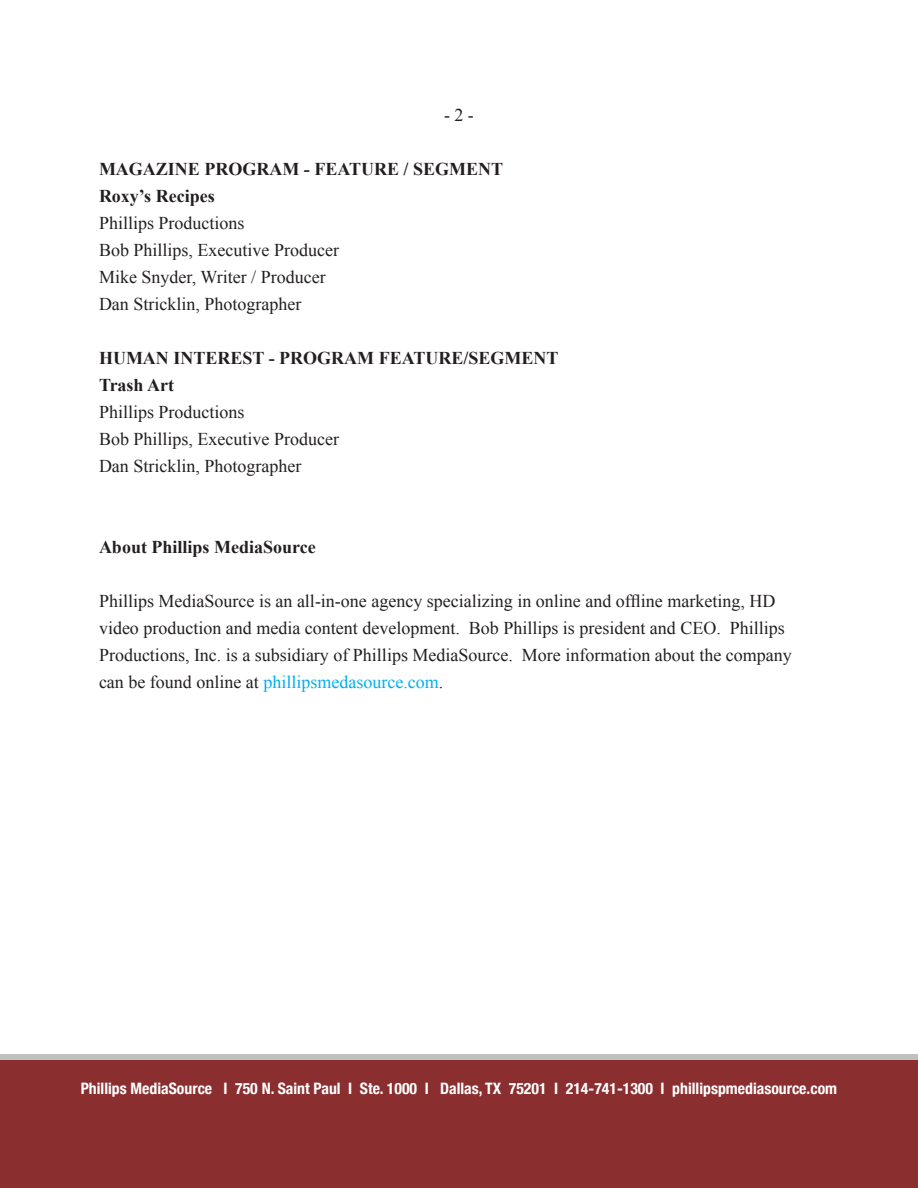
<style>
.page{position:relative;width:918px;height:1188px;background:#fff}
.page>*{position:absolute;margin:0;border:0;box-sizing:border-box;transform-origin:0 0}
.t1{font:18px/27px "Times New Roman";color:#231f20}
.t2{font:700 18px "Times New Roman";color:#231f20}
.t3{font:700 condensed 15.75px "Helvetica Neue";color:#fff}
.s1{color:#00aeef}
</style>
<div class="page">
<div style="left:0;top:1060px;width:918px;height:128px;background:#8a2e2f"></div>
<div style="left:0;top:1055px;width:918px;height:5px;background:#c0c0c0"></div>
<p class="t1" style="left:444px;top:101px;width:31px">- 2 -</p>
<p class="t2" style="left:99px;top:156px;width:406px">MAGAZINE PROGRAM - FEATURE / SEGMENT</p>
<p class="t2" style="left:99px;top:183px;width:117px">Roxy’s Recipes</p>
<p class="t1" style="left:99px;top:209px;width:147px">Phillips Productions</p>
<p class="t1" style="left:99px;top:236px;width:241px">Bob Phillips, Executive Producer</p>
<p class="t1" style="left:99px;top:263px;width:228px">Mike Snyder, Writer / Producer</p>
<p class="t1" style="left:99px;top:290px;width:204px">Dan Stricklin, Photographer</p>
<p class="t2" style="left:99px;top:345px;width:461px">HUMAN INTEREST - PROGRAM FEATURE/SEGMENT</p>
<p class="t2" style="left:99px;top:372px;width:77px">Trash Art</p>
<p class="t1" style="left:99px;top:398px;width:147px">Phillips Productions</p>
<p class="t1" style="left:99px;top:425px;width:241px">Bob Phillips, Executive Producer</p>
<p class="t1" style="left:99px;top:452px;width:204px">Dan Stricklin, Photographer</p>
<p class="t2" style="left:99px;top:534px;width:218px">About Phillips MediaSource</p>
<p class="t1" style="left:99px;top:587px;width:687px">Phillips MediaSource is an all-in-one agency specializing in online and offline marketing, HD video production and media content development. Bob Phillips is president and CEO. Phillips</p>
<p class="t1" style="left:99px;top:641px;width:694px">Productions, Inc. is a subsidiary of Phillips MediaSource. More information about the company can be found online at <span class="s1">phillipsmedasource.com</span>.</p>
<p class="t3" style="left:81px;top:1076px;width:758px">Phillips MediaSource I 750 N. Saint Paul I Ste. 1000 I Dallas, TX 75201 I 214-741-1300 I phillipspmediasource.com</p>
</div>
